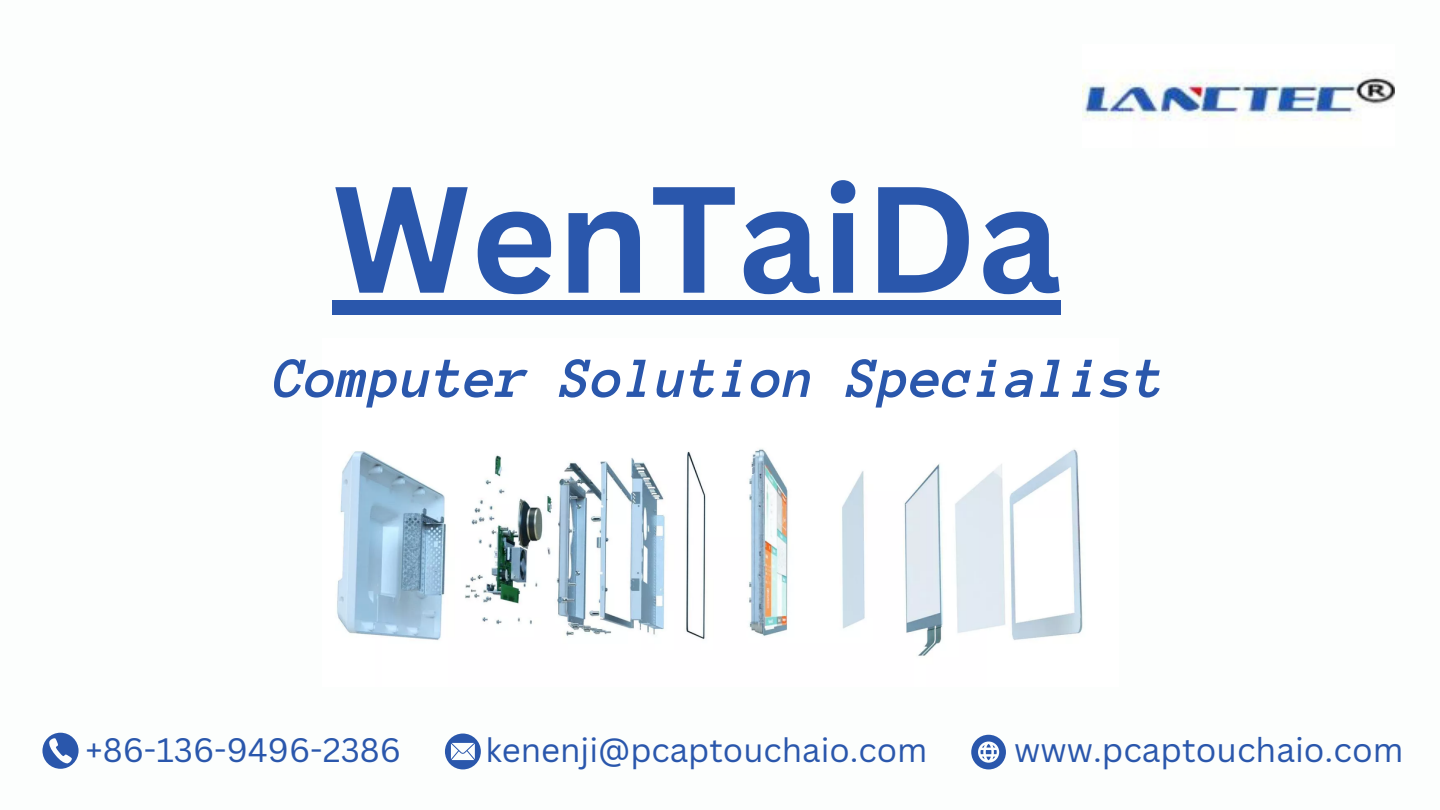
<style>
.page{position:relative;width:1440px;height:810px;background:#fff}
.page>*{position:absolute;margin:0;border:0;box-sizing:border-box;transform-origin:0 0}
.t1{font:700 147.8px "Canva Sans";color:#2a57ac}
.t2{font:italic 700 58.3px "Anonymous Pro";color:#2a57ac}
.t3{font:33.5px "Canva Sans";color:#2a57ac}
.t4{font:33px "Canva Sans";color:#2a57ac}
</style>
<div class="page">
<img style="left:1082px;top:70px;width:312px;height:51px">
<img style="left:337px;top:448px;width:746px;height:208px">
<svg style="left:42px;top:733px;width:36px;height:36px"></svg>
<svg style="left:445px;top:734px;width:36px;height:35px"></svg>
<svg style="left:971px;top:735px;width:35px;height:34px"></svg>
<div style="left:332px;top:300px;width:729px;height:14px;background:#2a57ac"></div>
<h2 class="t1" style="left:332px;top:135px;width:730px">WenTaiDa</h2>
<p class="t2" style="left:274px;top:349px;width:893px">Computer Solution Specialist</p>
<p class="t4" style="left:86px;top:726px;width:317px">+86-136-9496-2386</p>
<p class="t4" style="left:485px;top:726px;width:444px">kenenji@pcaptouchaio.com</p>
<p class="t3" style="left:1014px;top:726px;width:391px">www.pcaptouchaio.com</p>
</div>
